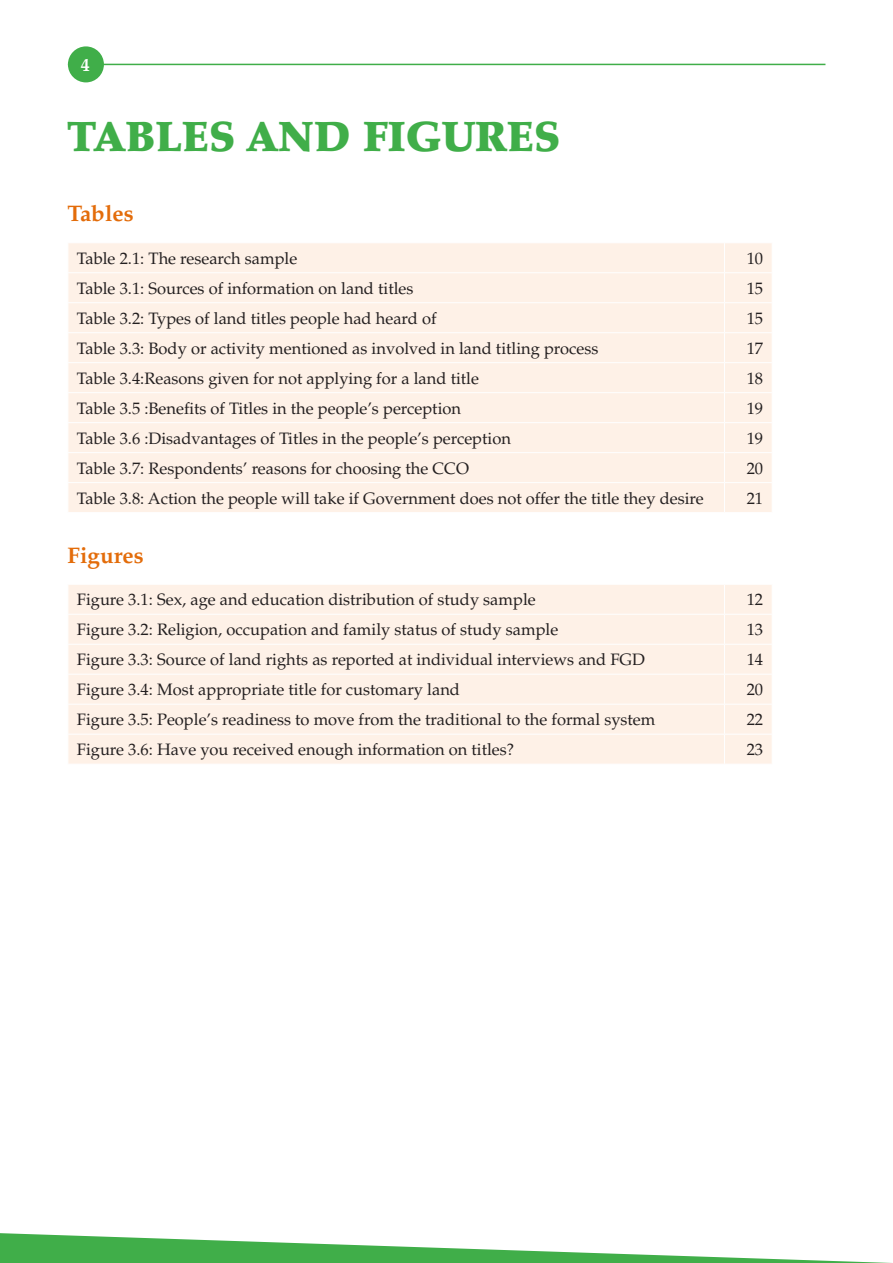
<style>
.page{position:relative;width:893px;height:1263px;background:#fff}
.page>*{position:absolute;margin:0;border:0;box-sizing:border-box;transform-origin:0 0}
.TOC_Heading{font:900 42px "Palatino LT Std";color:#40ae49}
.subheading{font:700 22.5px "Palatino LT Std";color:#e36c0a}
.t1{font:700 18px "Palatino Linotype";color:#fff}
.t2{font:16.5px "Palatino LT Std";color:#231f20}
</style>
<div class="page">
<hr style="left:68px;top:64px;width:757px;height:1px;background:#40ae49">
<div style="left:68px;top:46px;width:36px;height:36px;background:#40ae49;border-radius:50%"></div>
<svg style="left:0;top:1233px;width:891px;height:30px"></svg>
<div style="left:69px;top:243px;width:703px;height:269px;background:#fef1e7"></div>
<hr style="left:68px;top:272px;width:656px;height:1px;background:#fff">
<hr style="left:724px;top:272px;width:48px;height:1px;background:#fff">
<hr style="left:68px;top:302px;width:656px;height:1px;background:#fff">
<hr style="left:724px;top:302px;width:48px;height:1px;background:#fff">
<hr style="left:68px;top:332px;width:656px;height:1px;background:#fff">
<hr style="left:724px;top:332px;width:48px;height:1px;background:#fff">
<hr style="left:68px;top:362px;width:656px;height:1px;background:#fff">
<hr style="left:724px;top:362px;width:48px;height:1px;background:#fff">
<hr style="left:68px;top:392px;width:656px;height:1px;background:#fff">
<hr style="left:724px;top:392px;width:48px;height:1px;background:#fff">
<hr style="left:68px;top:422px;width:656px;height:1px;background:#fff">
<hr style="left:724px;top:422px;width:48px;height:1px;background:#fff">
<hr style="left:68px;top:452px;width:656px;height:1px;background:#fff">
<hr style="left:724px;top:452px;width:48px;height:1px;background:#fff">
<hr style="left:68px;top:482px;width:656px;height:1px;background:#fff">
<svg style="left:68px;top:243px;width:1px;height:269px"></svg>
<hr style="left:724px;top:482px;width:48px;height:1px;background:#fff">
<svg style="left:724px;top:243px;width:1px;height:269px"></svg>
<div style="left:69px;top:585px;width:703px;height:179px;background:#fef1e7"></div>
<hr style="left:68px;top:614px;width:656px;height:1px;background:#fff">
<hr style="left:724px;top:614px;width:48px;height:1px;background:#fff">
<hr style="left:68px;top:644px;width:656px;height:1px;background:#fff">
<svg style="left:68px;top:585px;width:1px;height:89px"></svg>
<hr style="left:724px;top:644px;width:48px;height:1px;background:#fff">
<svg style="left:724px;top:585px;width:1px;height:89px"></svg>
<hr style="left:68px;top:674px;width:656px;height:1px;background:#fff">
<hr style="left:724px;top:674px;width:48px;height:1px;background:#fff">
<hr style="left:724px;top:674px;width:1px;height:30px;background:#fff">
<hr style="left:68px;top:704px;width:656px;height:1px;background:#fff">
<hr style="left:724px;top:704px;width:48px;height:1px;background:#fff">
<hr style="left:724px;top:704px;width:1px;height:30px;background:#fff">
<hr style="left:68px;top:734px;width:656px;height:1px;background:#fff">
<hr style="left:724px;top:734px;width:48px;height:1px;background:#fff">
<hr style="left:724px;top:734px;width:1px;height:30px;background:#fff">
<p class="t1" style="left:81px;top:52px;width:10px">4</p>
<p class="TOC_Heading" style="left:68px;top:111px;width:495px">TABLES AND FIGURES</p>
<p class="subheading" style="left:68px;top:201px;width:68px">Tables</p>
<p class="t2" style="left:77px;top:248px;width:222px">Table 2.1: The research sample</p>
<p class="t2" style="left:747px;top:248px;width:18px">10</p>
<p class="t2" style="left:77px;top:278px;width:338px">Table 3.1: Sources of information on land titles</p>
<p class="t2" style="left:747px;top:278px;width:18px">15</p>
<p class="t2" style="left:77px;top:308px;width:361px">Table 3.2: Types of land titles people had heard of</p>
<p class="t2" style="left:747px;top:308px;width:18px">15</p>
<p class="t2" style="left:77px;top:338px;width:523px">Table 3.3: Body or activity mentioned as involved in land titling process</p>
<p class="t2" style="left:747px;top:338px;width:18px">17</p>
<p class="t2" style="left:77px;top:368px;width:404px">Table 3.4:Reasons given for not applying for a land title</p>
<p class="t2" style="left:747px;top:368px;width:18px">18</p>
<p class="t2" style="left:77px;top:398px;width:386px">Table 3.5 :Benefits of Titles in the people’s perception</p>
<p class="t2" style="left:747px;top:398px;width:18px">19</p>
<p class="t2" style="left:77px;top:428px;width:436px">Table 3.6 :Disadvantages of Titles in the people’s perception</p>
<p class="t2" style="left:747px;top:428px;width:18px">19</p>
<p class="t2" style="left:77px;top:458px;width:394px">Table 3.7: Respondents’ reasons for choosing the CCO</p>
<p class="t2" style="left:747px;top:458px;width:18px">20</p>
<p class="t2" style="left:77px;top:488px;width:628px">Table 3.8: Action the people will take if Government does not offer the title they desire</p>
<p class="t2" style="left:747px;top:488px;width:18px">21</p>
<p class="subheading" style="left:68px;top:542px;width:78px">Figures</p>
<p class="t2" style="left:77px;top:590px;width:460px">Figure 3.1: Sex, age and education distribution of study sample</p>
<p class="t2" style="left:747px;top:590px;width:18px">12</p>
<p class="t2" style="left:77px;top:620px;width:483px">Figure 3.2: Religion, occupation and family status of study sample</p>
<p class="t2" style="left:747px;top:620px;width:18px">13</p>
<p class="t2" style="left:77px;top:650px;width:570px">Figure 3.3: Source of land rights as reported at individual interviews and FGD</p>
<p class="t2" style="left:747px;top:650px;width:18px">14</p>
<p class="t2" style="left:77px;top:680px;width:385px">Figure 3.4: Most appropriate title for customary land</p>
<p class="t2" style="left:747px;top:680px;width:18px">20</p>
<p class="t2" style="left:77px;top:710px;width:580px">Figure 3.5: People’s readiness to move from the traditional to the formal system</p>
<p class="t2" style="left:747px;top:710px;width:18px">22</p>
<p class="t2" style="left:77px;top:740px;width:439px">Figure 3.6: Have you received enough information on titles?</p>
<p class="t2" style="left:747px;top:740px;width:18px">23</p>
</div>
